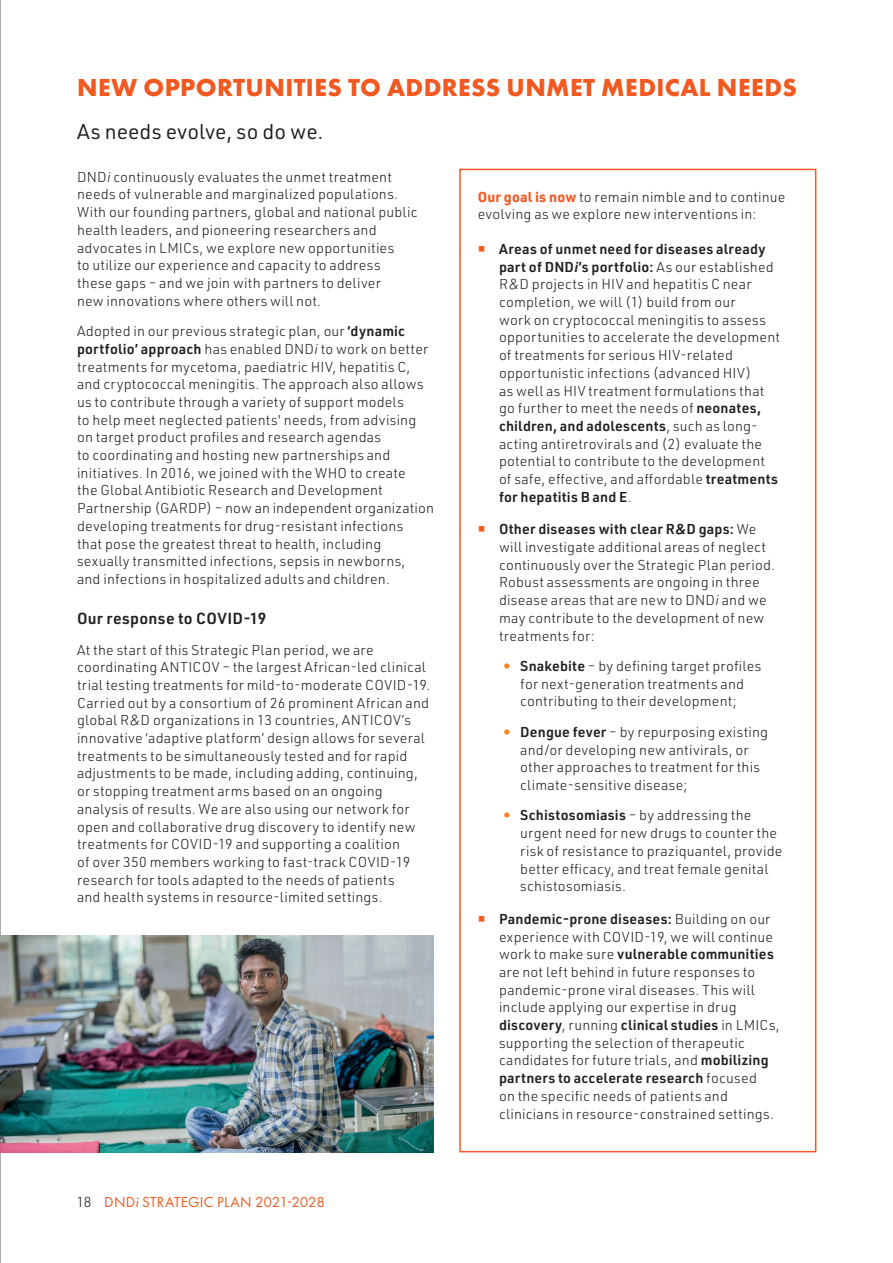
<style>
.page{position:relative;width:893px;height:1263px;background:#fff}
.page>*{position:absolute;margin:0;border:0;box-sizing:border-box;transform-origin:0 0}
.Header_2{font:700 25.5px "Futura PT";letter-spacing:.015em;color:#f15921}
.Disease_stand_first{font:21px "URWDIN";color:#231f20}
.Header_3{font:600 15.75px "URWDIN";letter-spacing:.025em;color:#231f20}
.t1{font:15px "Futura PT";letter-spacing:.015em;color:#f15921}
.Body_copy{font:300 14.1px/17.7px "URWDIN";letter-spacing:.01em;color:#231f20}
.s1{font-style:italic}
.s2{font-weight:600}
.s3{font-weight:700;color:#f15921}
.s4{font-weight:600;font-style:italic}
.s5{font-weight:600;color:#f58220}
.s6{font-family:"URWDIN";font-weight:300;font-size:14.25px;color:#231f20}
</style>
<div class="page">
<hr style="left:0;top:0;width:1px;height:1263px;background:#939598">
<div style="left:459px;top:169px;width:357px;height:983px;border:2px solid #f15921"></div>
<img style="left:0;top:935px;width:434px;height:217px">
<p class="Header_2" style="left:77px;top:71px;width:721px">NEW OPPORTUNITIES TO ADDRESS UNMET MEDICAL NEEDS</p>
<p class="Disease_stand_first" style="left:77px;top:117px;width:248px">As needs evolve, so do we.</p>
<p class="Body_copy" style="left:77px;top:167px;width:342px">DND<span class="s1">i</span> continuously evaluates the unmet treatment needs of vulnerable and marginalized populations.<br>With our founding partners, global and national public health leaders, and pioneering researchers and advocates in LMICs, we explore new opportunities<br>to utilize our experience and capacity to address these gaps – and we join with partners to deliver<br>new innovations where others will not.</p>
<p class="Body_copy" style="left:77px;top:322px;width:358px">Adopted in our previous strategic plan, our <span class="s2">‘dynamic portfolio’ approach</span> has enabled DND<span class="s1">i</span> to work on better treatments for mycetoma, paediatric HIV, hepatitis C, and cryptococcal meningitis. The approach also allows us to contribute through a variety of support models<br>to help meet neglected patients' needs, from advising on target product profiles and research agendas<br>to coordinating and hosting new partnerships and initiatives. In 2016, we joined with the WHO to create<br>the Global Antibiotic Research and Development Partnership (GARDP) – now an independent organization developing treatments for drug-resistant infections<br>that pose the greatest threat to health, including sexually transmitted infections, sepsis in newborns,<br>and infections in hospitalized adults and children.</p>
<p class="Header_3" style="left:77px;top:608px;width:191px">Our response to COVID-19</p>
<p class="Body_copy" style="left:77px;top:640px;width:355px">At the start of this Strategic Plan period, we are coordinating ANTICOV – the largest African-led clinical trial testing treatments for mild-to-moderate COVID-19.<br>Carried out by a consortium of 26 prominent African and global R&amp;D organizations in 13 countries, ANTICOV’s innovative ‘adaptive platform’ design allows for several treatments to be simultaneously tested and for rapid adjustments to be made, including adding, continuing, or stopping treatment arms based on an ongoing analysis of results. We are also using our network for open and collaborative drug discovery to identify new treatments for COVID-19 and supporting a coalition<br>of over 350 members working to fast-track COVID-19 research for tools adapted to the needs of patients<br>and health systems in resource-limited settings.</p>
<p class="Body_copy" style="left:478px;top:187px;width:309px"><span class="s3">Our goal is now</span> to remain nimble and to continue evolving as we explore new interventions in:</p>
<p class="Body_copy" style="left:499px;top:240px;width:283px"><span class="s2">Areas of unmet need for diseases already part of DND</span><span class="s4">i</span><span class="s2">’s portfolio:</span> As our established R&amp;D projects in HIV and hepatitis C near completion, we will (1) build from our<br>work on cryptococcal meningitis to assess opportunities to accelerate the development of treatments for serious HIV-related opportunistic infections (advanced HIV)<br>as well as HIV treatment formulations that go further to meet the needs of <span class="s2">neonates, children, and adolescents</span>, such as long&shy;acting antiretrovirals and (2) evaluate the potential to contribute to the development of safe, effective, and affordable <span class="s2">treatments for hepatitis B and E</span>.</p>
<p class="Body_copy" style="left:499px;top:520px;width:278px"><span class="s2">Other diseases with clear R&amp;D gaps:</span> We will investigate additional areas of neglect continuously over the Strategic Plan period.<br>Robust assessments are ongoing in three disease areas that are new to DND<span class="s1">i</span> and we may contribute to the development of new treatments for:</p>
<p class="Body_copy" style="left:503px;top:657px;width:260px;text-align:center"><span class="s5">•</span> <span class="s2">Snakebite</span> – by defining target profiles for next-generation treatments and contributing to their development;</p>
<p class="Body_copy" style="left:520px;top:723px;width:249px;text-indent:-17px"><span class="s5">•</span> <span class="s2">Dengue fever</span> – by repurposing existing and/or developing new antivirals, or other approaches to treatment for this climate-sensitive disease;</p>
<p class="Body_copy" style="left:520px;top:806px;width:264px;text-indent:-17px"><span class="s5">•</span> <span class="s2">Schistosomiasis</span> – by addressing the urgent need for new drugs to counter the risk of resistance to praziquantel, provide better efficacy, and treat female genital schistosomiasis.</p>
<p class="Body_copy" style="left:499px;top:909px;width:282px"><span class="s2">Pandemic-prone diseases:</span> Building on our experience with COVID-19, we will continue work to make sure <span class="s2">vulnerable communities </span>are not left behind in future responses to pandemic-prone viral diseases. This will include applying our expertise in drug <span class="s2">discovery</span>, running <span class="s2">clinical studies</span> in LMICs, supporting the selection of therapeutic candidates for future trials, and <span class="s2">mobilizing partners to accelerate research</span> focused<br>on the specific needs of patients and clinicians in resource-constrained settings.</p>
<p class="t1" style="left:77px;top:1193px;width:250px"><span class="s6">18</span> DND<span class="s1">i</span> STRATEGIC PLAN 2021-2028</p>
</div>
